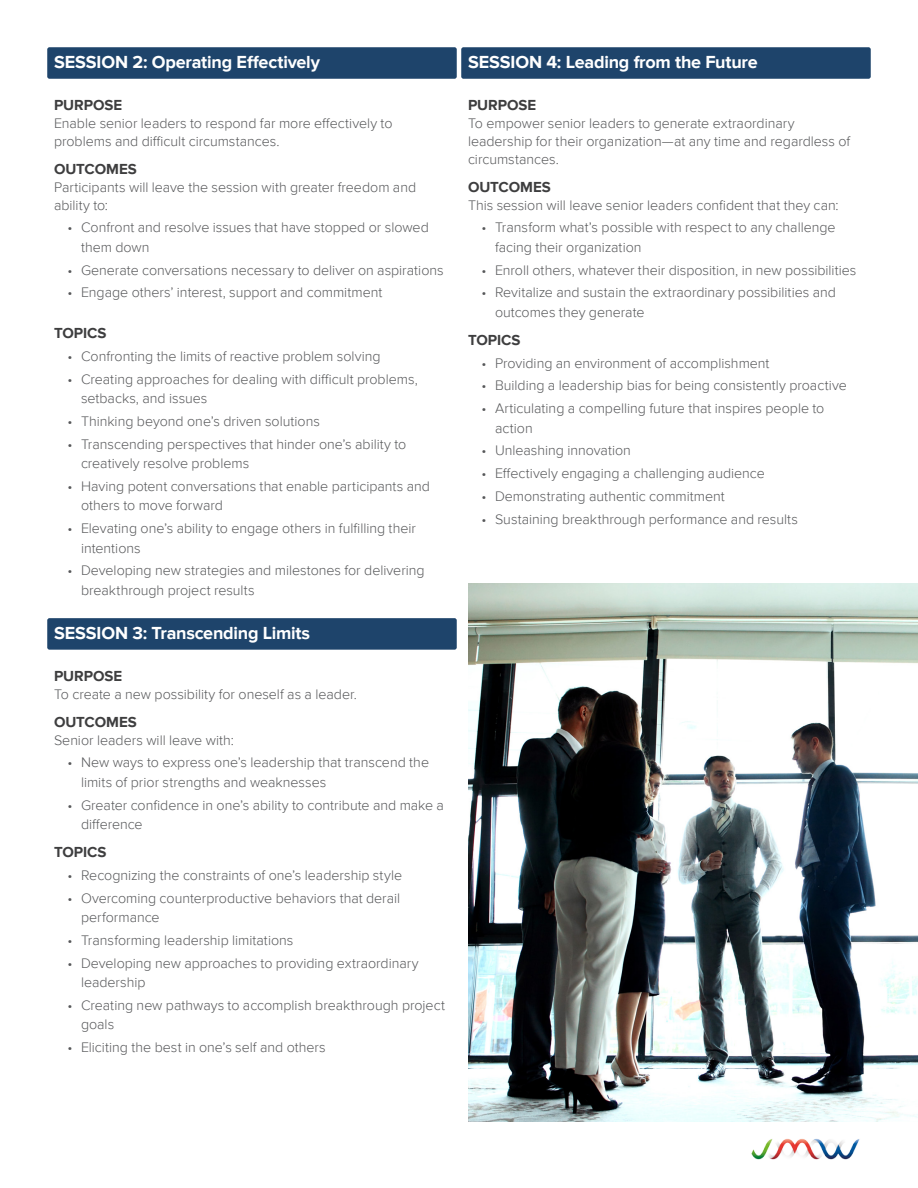
<style>
.page{position:relative;width:918px;height:1188px;background:#fff}
.page>*{position:absolute;margin:0;border:0;box-sizing:border-box;transform-origin:0 0}
.sessions{font:700 18px "Proxima Nova";letter-spacing:-.01em;color:#fff}
._2nd_Sub{font:700 15px "Proxima Nova";color:#3e3e3f}
.Body_copy_span_colum{font:300 14.25px/19.5px "Proxima Nova";color:#57585a}
.Body_copy{font:300 14.25px "Proxima Nova";color:#57585a}
.Body_copy_one_column{font:300 14.25px "Proxima Nova";color:#57585a}
</style>
<div class="page">
<div style="left:47px;top:618px;width:410px;height:32px;background:#1e446b"></div>
<svg style="left:47px;top:47px;width:824px;height:32px;background:#22486e"></svg>
<img style="left:468px;top:584px;width:450px;height:537px">
<img style="left:751px;top:1138px;width:109px;height:22px">
<p class="sessions" style="left:54px;top:52px;width:267px">SESSION 2: Operating Effectively</p>
<p class="_2nd_Sub" style="left:54px;top:96px;width:70px">PURPOSE</p>
<p class="Body_copy_span_colum" style="left:54px;top:114px;width:340px;line-height:18px">Enable senior leaders to respond far more effectively to problems and difficult circumstances.</p>
<p class="_2nd_Sub" style="left:54px;top:160px;width:84px">OUTCOMES</p>
<p class="Body_copy_span_colum" style="left:54px;top:178px;width:364px;line-height:18px">Participants will leave the session with greater freedom and ability to:</p>
<p class="Body_copy_span_colum" style="left:81px;top:218px;width:349px;text-indent:-14px">• Confront and resolve issues that have stopped or slowed them down</p>
<p class="Body_copy_span_colum" style="left:68px;top:260px;width:378px">• Generate conversations necessary to deliver on aspirations</p>
<p class="Body_copy_span_colum" style="left:68px;top:283px;width:316px">• Engage others’ interest, support and commitment</p>
<p class="_2nd_Sub" style="left:54px;top:325px;width:54px">TOPICS</p>
<p class="Body_copy_span_colum" style="left:68px;top:347px;width:315px">• Confronting the limits of reactive problem solving</p>
<p class="Body_copy_span_colum" style="left:81px;top:369px;width:338px;text-indent:-14px">• Creating approaches for dealing with difficult problems, setbacks, and issues</p>
<p class="Body_copy_span_colum" style="left:68px;top:412px;width:254px">• Thinking beyond one’s driven solutions</p>
<p class="Body_copy_span_colum" style="left:81px;top:434px;width:327px;text-indent:-14px">• Transcending perspectives that hinder one’s ability to creatively resolve problems</p>
<p class="Body_copy_span_colum" style="left:81px;top:477px;width:351px;text-indent:-14px">• Having potent conversations that enable participants and others to move forward</p>
<p class="Body_copy_span_colum" style="left:81px;top:519px;width:336px;text-indent:-14px">• Elevating one’s ability to engage others in fulfilling their intentions</p>
<p class="Body_copy_span_colum" style="left:81px;top:561px;width:345px;text-indent:-14px">• Developing new strategies and milestones for delivering breakthrough project results</p>
<p class="sessions" style="left:54px;top:623px;width:258px">SESSION 3: Transcending Limits</p>
<p class="_2nd_Sub" style="left:54px;top:667px;width:70px">PURPOSE</p>
<p class="Body_copy_one_column" style="left:54px;top:686px;width:305px">To create a new possibility for oneself as a leader.</p>
<p class="_2nd_Sub" style="left:54px;top:713px;width:84px">OUTCOMES</p>
<p class="Body_copy" style="left:54px;top:732px;width:181px">Senior leaders will leave with:</p>
<p class="Body_copy_span_colum" style="left:81px;top:753px;width:350px;text-indent:-14px">• New ways to express one’s leadership that transcend the limits of prior strengths and weaknesses</p>
<p class="Body_copy_span_colum" style="left:81px;top:795px;width:365px;text-indent:-14px">• Greater confidence in one’s ability to contribute and make a difference</p>
<p class="_2nd_Sub" style="left:54px;top:843px;width:54px">TOPICS</p>
<p class="Body_copy_span_colum" style="left:68px;top:866px;width:336px">• Recognizing the constraints of one’s leadership style</p>
<p class="Body_copy_span_colum" style="left:81px;top:888px;width:321px;text-indent:-14px">• Overcoming counterproductive behaviors that derail performance</p>
<p class="Body_copy_span_colum" style="left:68px;top:931px;width:227px">• Transforming leadership limitations</p>
<p class="Body_copy_span_colum" style="left:81px;top:953px;width:339px;text-indent:-14px">• Developing new approaches to providing extraordinary leadership</p>
<p class="Body_copy_span_colum" style="left:81px;top:996px;width:366px;text-indent:-14px">• Creating new pathways to accomplish breakthrough project goals</p>
<p class="Body_copy_span_colum" style="left:68px;top:1038px;width:260px">• Eliciting the best in one’s self and others</p>
<p class="sessions" style="left:468px;top:52px;width:291px">SESSION 4: Leading from the Future</p>
<p class="_2nd_Sub" style="left:468px;top:96px;width:70px">PURPOSE</p>
<p class="Body_copy_span_colum" style="left:468px;top:114px;width:384px;line-height:18px">To empower senior leaders to generate extraordinary leadership for their organization—at any time and regardless of circumstances.</p>
<p class="_2nd_Sub" style="left:468px;top:178px;width:84px">OUTCOMES</p>
<p class="Body_copy" style="left:468px;top:197px;width:372px">This session will leave senior leaders confident that they can:</p>
<p class="Body_copy_span_colum" style="left:495px;top:218px;width:342px;text-indent:-14px">• Transform what’s possible with respect to any challenge facing their organization</p>
<p class="Body_copy_span_colum" style="left:482px;top:260px;width:376px">• Enroll others, whatever their disposition, in new possibilities</p>
<p class="Body_copy_span_colum" style="left:495px;top:283px;width:342px;text-indent:-14px">• Revitalize and sustain the extraordinary possibilities and outcomes they generate</p>
<p class="_2nd_Sub" style="left:468px;top:331px;width:54px">TOPICS</p>
<p class="Body_copy_span_colum" style="left:482px;top:353px;width:290px">• Providing an environment of accomplishment</p>
<p class="Body_copy_span_colum" style="left:482px;top:376px;width:367px">• Building a leadership bias for being consistently proactive</p>
<p class="Body_copy_span_colum" style="left:495px;top:399px;width:331px;text-indent:-14px">• Articulating a compelling future that inspires people to action</p>
<p class="Body_copy_span_colum" style="left:482px;top:441px;width:151px">• Unleashing innovation</p>
<p class="Body_copy_span_colum" style="left:482px;top:464px;width:285px">• Effectively engaging a challenging audience</p>
<p class="Body_copy_span_colum" style="left:482px;top:487px;width:245px">• Demonstrating authentic commitment</p>
<p class="Body_copy_span_colum" style="left:482px;top:509px;width:318px">• Sustaining breakthrough performance and results</p>
</div>
